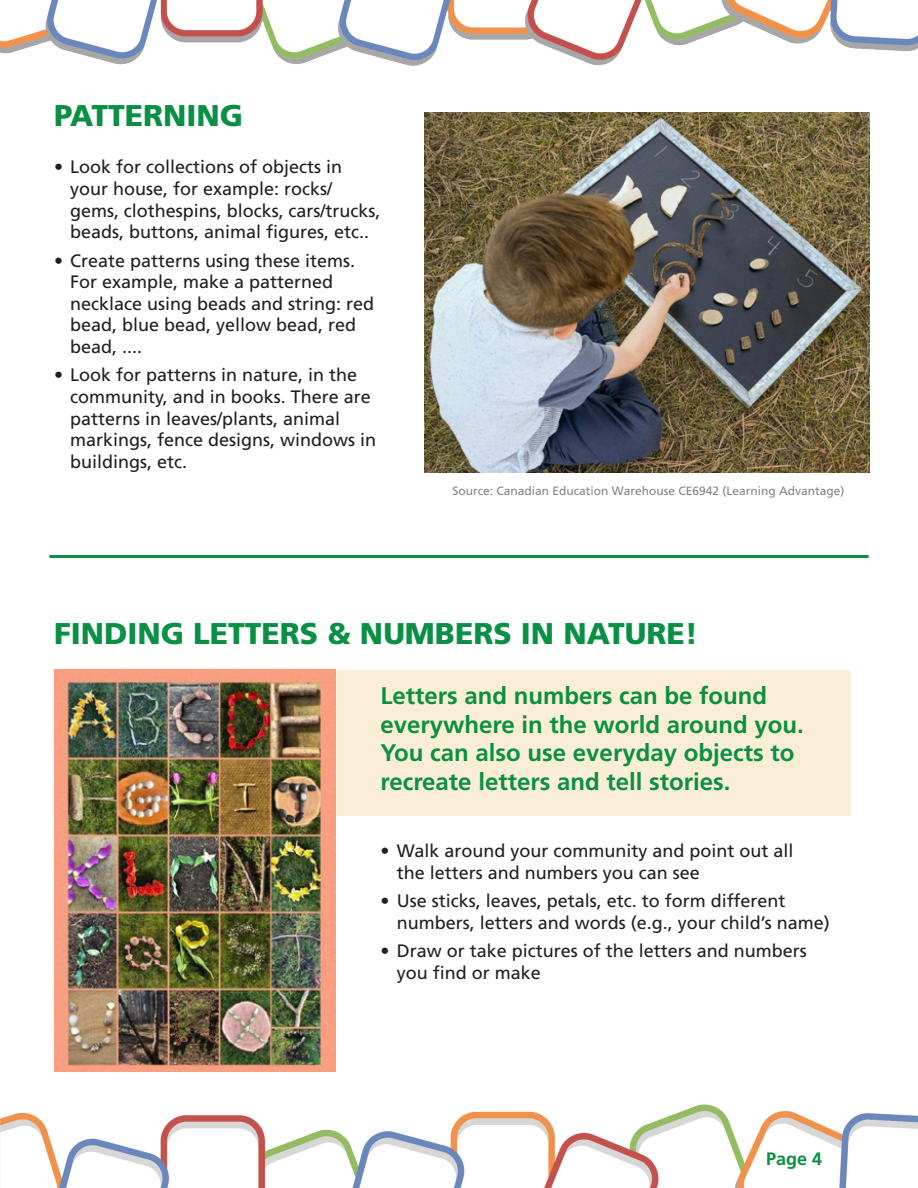
<style>
.page{position:relative;width:918px;height:1188px;background:#fff}
.page>*{position:absolute;margin:0;border:0;box-sizing:border-box;transform-origin:0 0}
.t1{font:900 30px "Frutiger LT Std";color:#0a9045}
.t2{font:700 24px/28.8px "Frutiger LT Std";color:#0a9045}
.t3{font:18px/21.6px "Frutiger LT Std";color:#231f20}
.t4{font:700 18px "Frutiger LT Std";color:#0a9045}
.t5{font:12px "Frutiger LT Std";color:#848488}
</style>
<div class="page">
<img style="left:0;top:1104px;width:918px;height:84px">
<img style="left:0;top:0;width:918px;height:66px">
<hr style="left:49px;top:555px;width:820px;height:3px;background:#0a9045">
<img style="left:424px;top:113px;width:445px;height:360px">
<div style="left:310px;top:670px;width:540px;height:145px;background:#fbeed6"></div>
<img style="left:54px;top:670px;width:282px;height:402px">
<p class="t1" style="left:54px;top:97px;width:191px">PATTERNING</p>
<p class="t3" style="left:70px;top:156px;width:312px;text-indent:-16px">• Look for collections of objects in your house, for example: rocks/ gems, clothespins, blocks, cars/trucks, beads, buttons, animal figures, etc..</p>
<p class="t3" style="left:70px;top:250px;width:306px;text-indent:-16px">• Create patterns using these items.<br>For example, make a patterned necklace using beads and string: red bead, blue bead, yellow bead, red bead, ....</p>
<p class="t3" style="left:70px;top:364px;width:308px;text-indent:-16px">• Look for patterns in nature, in the community, and in books. There are patterns in leaves/plants, animal markings, fence designs, windows in buildings, etc.</p>
<p class="t5" style="left:453px;top:484px;width:393px">Source: Canadian Education Warehouse CE6942 (Learning Advantage)</p>
<p class="t1" style="left:54px;top:615px;width:646px">FINDING LETTERS &amp; NUMBERS IN NATURE!</p>
<p class="t2" style="left:380px;top:681px;width:425px">Letters and numbers can be found everywhere in the world around you.<br>You can also use everyday objects to recreate letters and tell stories.</p>
<p class="t3" style="left:397px;top:840px;width:398px;text-indent:-16px">• Walk around your community and point out all the letters and numbers you can see</p>
<p class="t3" style="left:397px;top:890px;width:435px;text-indent:-16px">• Use sticks, leaves, petals, etc. to form different numbers, letters and words (e.g., your child’s name)</p>
<p class="t3" style="left:397px;top:940px;width:412px;text-indent:-16px">• Draw or take pictures of the letters and numbers you find or make</p>
<p class="t4" style="left:766px;top:1148px;width:58px">Page 4</p>
</div>
